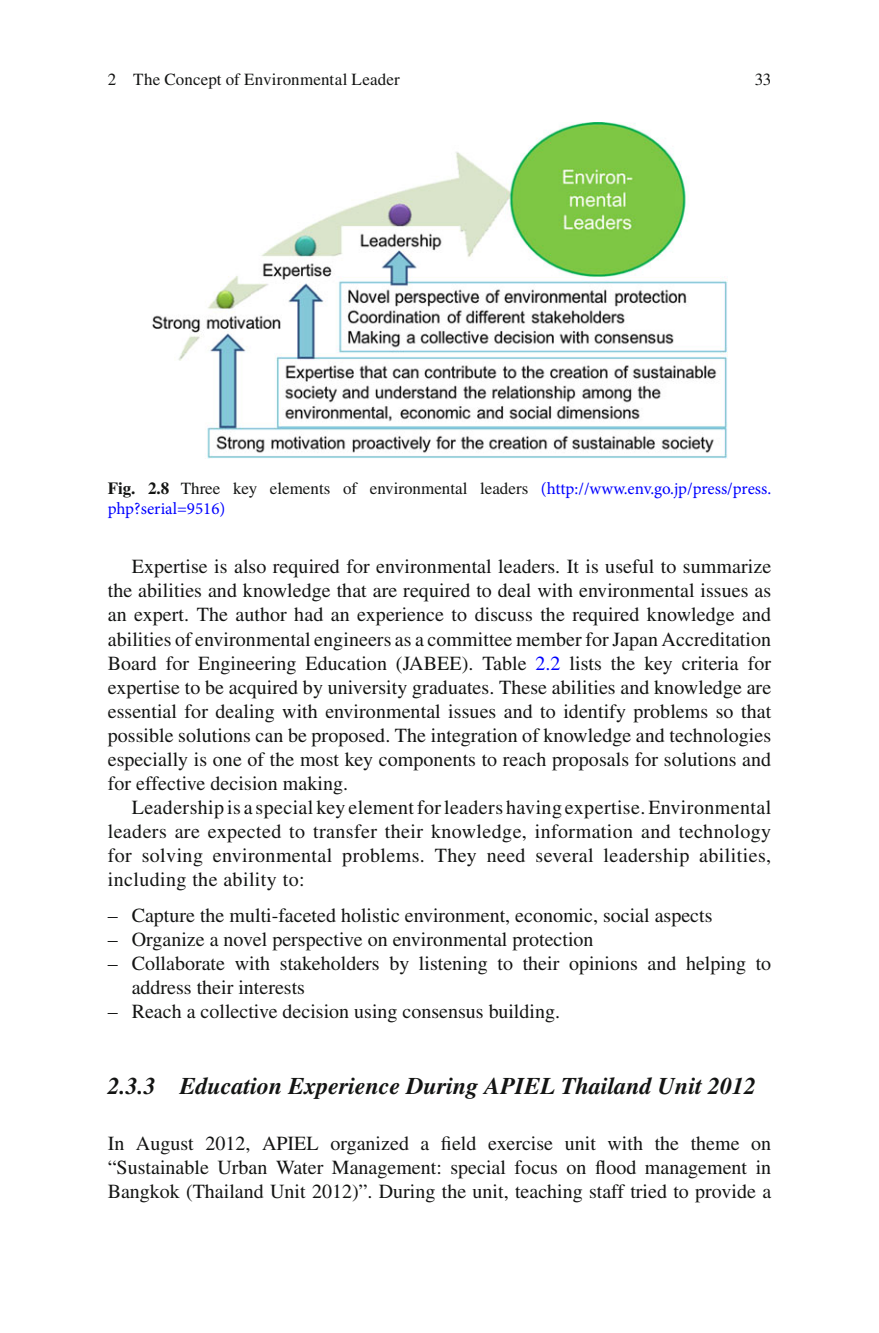
<style>
.page{position:relative;width:879px;height:1333px;background:#fff}
.page>*{position:absolute;margin:0;border:0;box-sizing:border-box;transform-origin:0 0}
.t1{font:italic 700 24px "Qwbkjm Times";color:#131413}
.t2{font:20px/24px "Bjywjf Times";color:#131413;text-align:justify}
.t3{font:17px "Bjywjf Times";color:#131413}
.t4{font:17px "Skkvdg Minion Pro";color:#00f}
.s1{font-family:"Bnlcpx Times";font-weight:700}
.s2{font-family:"Skkvdg Minion Pro";color:#00f}
.s3{color:#00f}
</style>
<div class="page">
<img style="left:152px;top:122px;width:575px;height:336px">
<p class="t3" style="left:108px;top:73px;width:294px">2 The Concept of Environmental Leader</p>
<p class="t3" style="left:754px;top:73px;width:18px">33</p>
<p class="t3" style="left:108px;top:481px;width:665px"><span class="s1">Fig. 2.8</span> Three key elements of environmental leaders <span class="s2">(http://www.env.go.jp/press/press.</span></p>
<p class="t4" style="left:108px;top:497px;width:119px">php?serial=9516)</p>
<p class="t2" style="left:108px;top:556px;width:665px;text-indent:24px">Expertise is also required for environmental leaders. It is useful to summarize the abilities and knowledge that are required to deal with environmental issues as an expert. The author had an experience to discuss the required knowledge and abilities of environmental engineers as a committee member for Japan Accreditation Board for Engineering Education (JABEE). Table <span class="s3">2.2</span> lists the key criteria for expertise to be acquired by university graduates. These abilities and knowledge are essential for dealing with environmental issues and to identify problems so that possible solutions can be proposed. The integration of knowledge and technologies especially is one of the most key components to reach proposals for solutions and for effective decision making.</p>
<p class="t2" style="left:108px;top:796px;width:665px;text-indent:24px">Leadership is a special key element for leaders having expertise. Environmental leaders are expected to transfer their knowledge, information and technology for solving environmental problems. They need several leadership abilities, including the ability to:</p>
<p class="t2" style="left:108px;top:904px;width:606px">– Capture the multi-faceted holistic environment, economic, social aspects</p>
<p class="t2" style="left:108px;top:928px;width:487px">– Organize a novel perspective on environmental protection</p>
<p class="t2" style="left:132px;top:952px;width:641px;text-indent:-24px">– Collaborate with stakeholders by listening to their opinions and helping to address their interests</p>
<p class="t2" style="left:108px;top:1000px;width:454px">– Reach a collective decision using consensus building.</p>
<p class="t1" style="left:108px;top:1076px;width:650px">2.3.3 Education Experience During APIEL Thailand Unit 2012</p>
<p class="t2" style="left:108px;top:1132px;width:665px">In August 2012, APIEL organized a field exercise unit with the theme on “Sustainable Urban Water Management: special focus on flood management in Bangkok (Thailand Unit 2012)”. During the unit, teaching staff tried to provide a</p>
</div>
